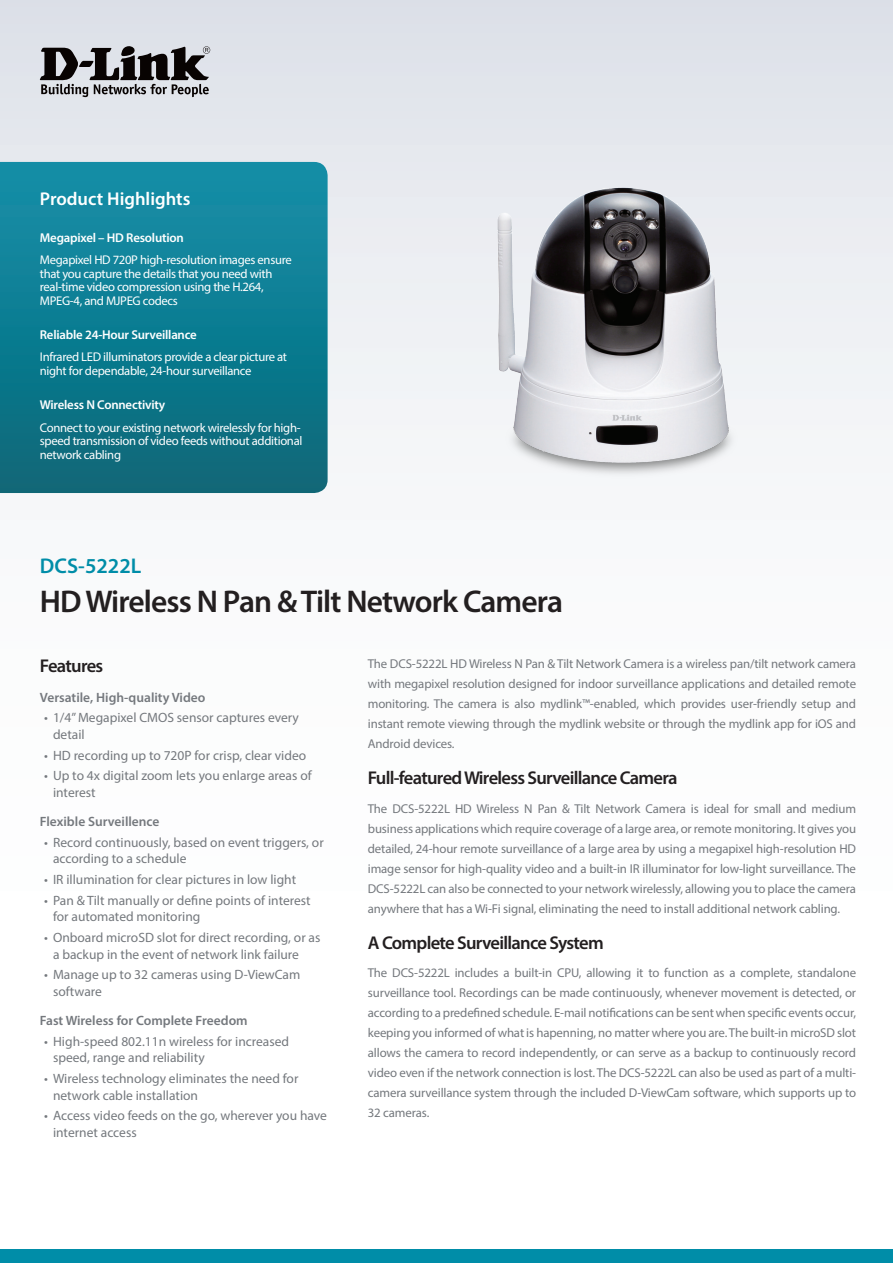
<style>
.page{position:relative;width:893px;height:1263px;background:#fff}
.page>*{position:absolute;margin:0;border:0;box-sizing:border-box;transform-origin:0 0}
.t1{font:600 31.5px "Myriad Pro";letter-spacing:-.025em;color:#231f20}
.t2{font:600 21.3px "Myriad Pro";color:#008da8}
.t3{font:600 18.6px "Myriad Pro";letter-spacing:-.04em;color:#231f20}
.t4{font:600 18.6px "Myriad Pro";color:#fff}
.t5{font:13.5px/16.5px "Myriad Pro";color:#74787d}
.t6{font:600 13.5px "Myriad Pro";color:#74787d}
.t7{font:12.9px/20px "Myriad Pro";letter-spacing:-.01em;color:#74787d;text-align:justify}
.t8{font:600 12.9px "Myriad Pro";letter-spacing:-.015em;color:#fff}
.t9{font:12.6px/13.5px "Myriad Pro";letter-spacing:-.025em;color:#fff}
</style>
<div class="page">
<div style="left:0;top:0;width:893px;height:1084px;background:linear-gradient(to bottom,#e3e6ec,#fff)"></div>
<div style="left:0;top:1249px;width:893px;height:14px;background:#008da8"></div>
<svg style="left:0;top:162px;width:328px;height:331px;background:#0f7c90"></svg>
<svg style="left:40px;top:46px;width:170px;height:51px;background:#807f83"></svg>
<img style="left:458px;top:162px;width:297px;height:327px">
<h3 class="t4" style="left:40px;top:187px;width:152px">Product Highlights</h3>
<p class="t8" style="left:40px;top:229px;width:145px">Megapixel – HD Resolution</p>
<p class="t9" style="left:40px;top:253px;width:253px">Megapixel HD 720P high-resolution images ensure that you capture the details that you need with real-time video compression using the H.264, MPEG-4, and MJPEG codecs</p>
<p class="t8" style="left:40px;top:326px;width:158px">Reliable 24-Hour Surveillance</p>
<p class="t9" style="left:40px;top:350px;width:249px">Infrared LED illuminators provide a clear picture at night for dependable, 24-hour surveillance</p>
<p class="t8" style="left:40px;top:397px;width:127px">Wireless N Connectivity</p>
<p class="t9" style="left:40px;top:421px;width:264px">Connect to your existing network wirelessly for high&shy;speed transmission of video feeds without additional network cabling</p>
<h2 class="t2" style="left:40px;top:552px;width:103px">DCS-5222L</h2>
<h1 class="t1" style="left:40px;top:582px;width:525px">HD Wireless N Pan &amp; Tilt Network Camera</h1>
<h3 class="t3" style="left:40px;top:654px;width:65px">Features</h3>
<p class="t6" style="left:40px;top:688px;width:167px">Versatile, High-quality Video</p>
<p class="t5" style="left:53px;top:709px;width:247px;text-indent:-9px">• 1/4” Megapixel CMOS sensor captures every detail</p>
<p class="t5" style="left:44px;top:747px;width:264px">• HD recording up to 720P for crisp, clear video</p>
<p class="t5" style="left:53px;top:767px;width:260px;text-indent:-9px">• Up to 4x digital zoom lets you enlarge areas of interest</p>
<p class="t6" style="left:40px;top:813px;width:121px">Flexible Surveillence</p>
<p class="t5" style="left:53px;top:834px;width:272px;text-indent:-9px">• Record continuously, based on event triggers, or according to a schedule</p>
<p class="t5" style="left:44px;top:871px;width:254px">• IR illumination for clear pictures in low light</p>
<p class="t5" style="left:53px;top:892px;width:259px;text-indent:-9px">• Pan &amp; Tilt manually or define points of interest for automated monitoring</p>
<p class="t5" style="left:53px;top:929px;width:269px;text-indent:-9px">• Onboard microSD slot for direct recording, or as a backup in the event of network link failure</p>
<p class="t5" style="left:53px;top:966px;width:249px;text-indent:-9px">• Manage up to 32 cameras using D-ViewCam software</p>
<p class="t6" style="left:40px;top:1012px;width:209px">Fast Wireless for Complete Freedom</p>
<p class="t5" style="left:53px;top:1033px;width:238px;text-indent:-9px">• High-speed 802.11n wireless for increased speed, range and reliability</p>
<p class="t5" style="left:53px;top:1070px;width:247px;text-indent:-9px">• Wireless technology eliminates the need for network cable installation</p>
<p class="t5" style="left:53px;top:1107px;width:275px;text-indent:-9px">• Access video feeds on the go, wherever you have internet access</p>
<p class="t7" style="left:368px;top:654px;width:490px">The DCS-5222L HD Wireless N Pan &amp; Tilt Network Camera is a wireless pan/tilt network camera with megapixel resolution designed for indoor surveillance applications and detailed remote monitoring. The camera is also mydlink™-enabled, which provides user-friendly setup and instant remote viewing through the mydlink website or through the mydlink app for iOS and Android devices.</p>
<h3 class="t3" style="left:368px;top:766px;width:311px">Full-featured Wireless Surveillance Camera</h3>
<p class="t7" style="left:368px;top:798px;width:490px">The DCS-5222L HD Wireless N Pan &amp; Tilt Network Camera is ideal for small and medium business applications which require coverage of a large area, or remote monitoring. It gives you detailed, 24-hour remote surveillance of a large area by using a megapixel high-resolution HD image sensor for high-quality video and a built-in IR illuminator for low-light surveillance. The DCS-5222L can also be connected to your network wirelessly, allowing you to place the camera anywhere that has a Wi-Fi signal, eliminating the need to install additional network cabling.</p>
<h3 class="t3" style="left:368px;top:930px;width:237px">A Complete Surveillance System</h3>
<p class="t7" style="left:368px;top:963px;width:490px">The DCS-5222L includes a built-in CPU, allowing it to function as a complete, standalone surveillance tool. Recordings can be made continuously, whenever movement is detected, or according to a predefined schedule. E-mail notifications can be sent when specific events occur, keeping you informed of what is hapenning, no matter where you are. The built-in microSD slot allows the camera to record independently, or can serve as a backup to continuously record video even if the network connection is lost. The DCS-5222L can also be used as part of a multi&shy;camera surveillance system through the included D-ViewCam software, which supports up to 32 cameras.</p>
</div>
